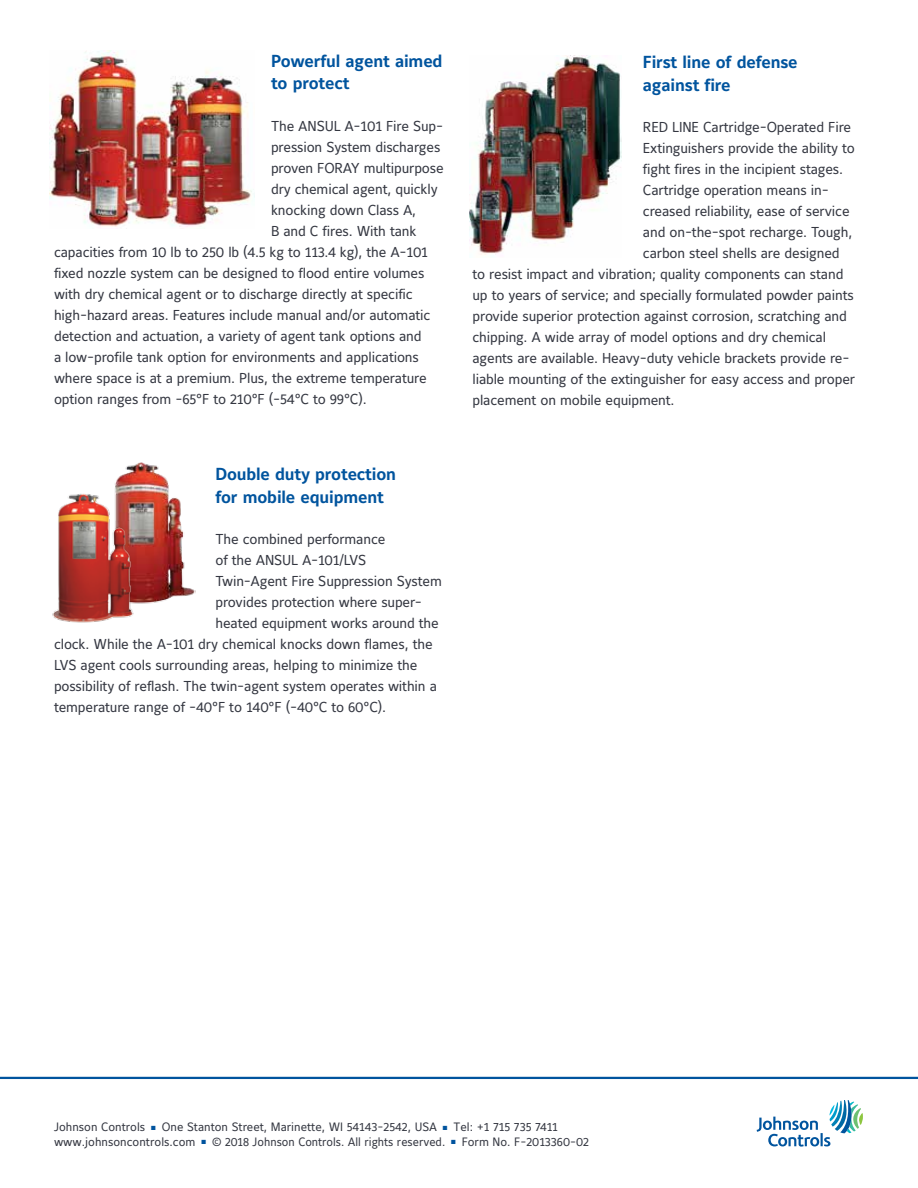
<style>
.page{position:relative;width:918px;height:1188px;background:#fff}
.page>*{position:absolute;margin:0;border:0;box-sizing:border-box;transform-origin:0 0}
.t1{font:700 17.25px/22.5px "Maurea Jci Lf ML";letter-spacing:-.01em;color:#00549e}
.t2{font:14.25px "Maurea Jci Lf ML";letter-spacing:-.01em;color:#343741}
.t3{font:12px/14.4px "Maurea Jci Lf ML";color:#343741}
.s1{color:#00549e}
</style>
<div class="page">
<svg style="left:757px;top:1100px;width:106px;height:47px"></svg>
<hr style="left:0;top:1077px;width:918px;height:2px;background:#00549e">
<img style="left:50px;top:51px;width:205px;height:176px">
<img style="left:115px;top:462px;width:81px;height:142px">
<img style="left:52px;top:490px;width:86px;height:133px">
<img style="left:470px;top:56px;width:151px;height:199px">
<p class="t1" style="left:271px;top:50px;width:173px">Powerful agent aimed to protect</p>
<p class="t2" style="left:271px;top:117px;width:174px">The ANSUL A-101 Fire Sup-</p>
<p class="t2" style="left:271px;top:138px;width:171px">pression System discharges</p>
<p class="t2" style="left:271px;top:159px;width:174px">proven FORAY multipurpose</p>
<p class="t2" style="left:271px;top:180px;width:168px">dry chemical agent, quickly</p>
<p class="t2" style="left:271px;top:201px;width:147px">knocking down Class A,</p>
<p class="t2" style="left:271px;top:222px;width:147px">B and C fires. With tank</p>
<p class="t2" style="left:54px;top:243px;width:375px">capacities from 10 lb to 250 lb (4.5 kg to 113.4 kg), the A-101</p>
<p class="t2" style="left:54px;top:264px;width:372px">fixed nozzle system can be designed to flood entire volumes</p>
<p class="t2" style="left:54px;top:285px;width:360px">with dry chemical agent or to discharge directly at specific</p>
<p class="t2" style="left:54px;top:306px;width:378px">high-hazard areas. Features include manual and/or automatic</p>
<p class="t2" style="left:54px;top:327px;width:369px">detection and actuation, a variety of agent tank options and</p>
<p class="t2" style="left:54px;top:348px;width:366px">a low-profile tank option for environments and applications</p>
<p class="t2" style="left:54px;top:369px;width:374px">where space is at a premium. Plus, the extreme temperature</p>
<p class="t2" style="left:54px;top:390px;width:314px">option ranges from -65°F to 210°F (-54°C to 99°C).</p>
<p class="t1" style="left:215px;top:463px;width:182px">Double duty protection for mobile equipment</p>
<p class="t2" style="left:215px;top:530px;width:171px">The combined performance</p>
<p class="t2" style="left:215px;top:551px;width:152px">of the ANSUL A-101/LVS</p>
<p class="t2" style="left:215px;top:572px;width:228px">Twin-Agent Fire Suppression System</p>
<p class="t2" style="left:215px;top:593px;width:208px">provides protection where super-</p>
<p class="t2" style="left:215px;top:614px;width:225px">heated equipment works around the</p>
<p class="t2" style="left:54px;top:635px;width:380px">clock. While the A-101 dry chemical knocks down flames, the</p>
<p class="t2" style="left:54px;top:656px;width:365px">LVS agent cools surrounding areas, helping to minimize the</p>
<p class="t2" style="left:54px;top:677px;width:384px">possibility of reflash. The twin-agent system operates within a</p>
<p class="t2" style="left:54px;top:698px;width:334px">temperature range of -40°F to 140°F (-40°C to 60°C).</p>
<p class="t1" style="left:643px;top:51px;width:156px">First line of defense against fire</p>
<p class="t2" style="left:643px;top:118px;width:210px">RED LINE Cartridge-Operated Fire</p>
<p class="t2" style="left:643px;top:139px;width:213px">Extinguishers provide the ability to</p>
<p class="t2" style="left:643px;top:160px;width:202px">fight fires in the incipient stages.</p>
<p class="t2" style="left:643px;top:181px;width:188px">Cartridge operation means in-</p>
<p class="t2" style="left:643px;top:202px;width:208px">creased reliability, ease of service</p>
<p class="t2" style="left:643px;top:224px;width:211px">and on-the-spot recharge. Tough,</p>
<p class="t2" style="left:643px;top:245px;width:198px">carbon steel shells are designed</p>
<p class="t2" style="left:473px;top:266px;width:372px">to resist impact and vibration; quality components can stand</p>
<p class="t2" style="left:473px;top:287px;width:383px">up to years of service; and specially formulated powder paints</p>
<p class="t2" style="left:473px;top:308px;width:376px">provide superior protection against corrosion, scratching and</p>
<p class="t2" style="left:473px;top:329px;width:355px">chipping. A wide array of model options and dry chemical</p>
<p class="t2" style="left:473px;top:350px;width:379px">agents are available. Heavy-duty vehicle brackets provide re-</p>
<p class="t2" style="left:473px;top:371px;width:384px">liable mounting of the extinguisher for easy access and proper</p>
<p class="t2" style="left:473px;top:392px;width:204px">placement on mobile equipment.</p>
<p class="t3" style="left:54px;top:1120px;width:537px">Johnson Controls <span class="s1">■</span> One Stanton Street, Marinette, WI 54143-2542, USA <span class="s1">■</span> Tel: +1 715 735 7411 www.johnsoncontrols.com <span class="s1">■</span> © 2018 Johnson Controls. All rights reserved. <span class="s1">■</span> Form No. F-2013360-02</p>
</div>
